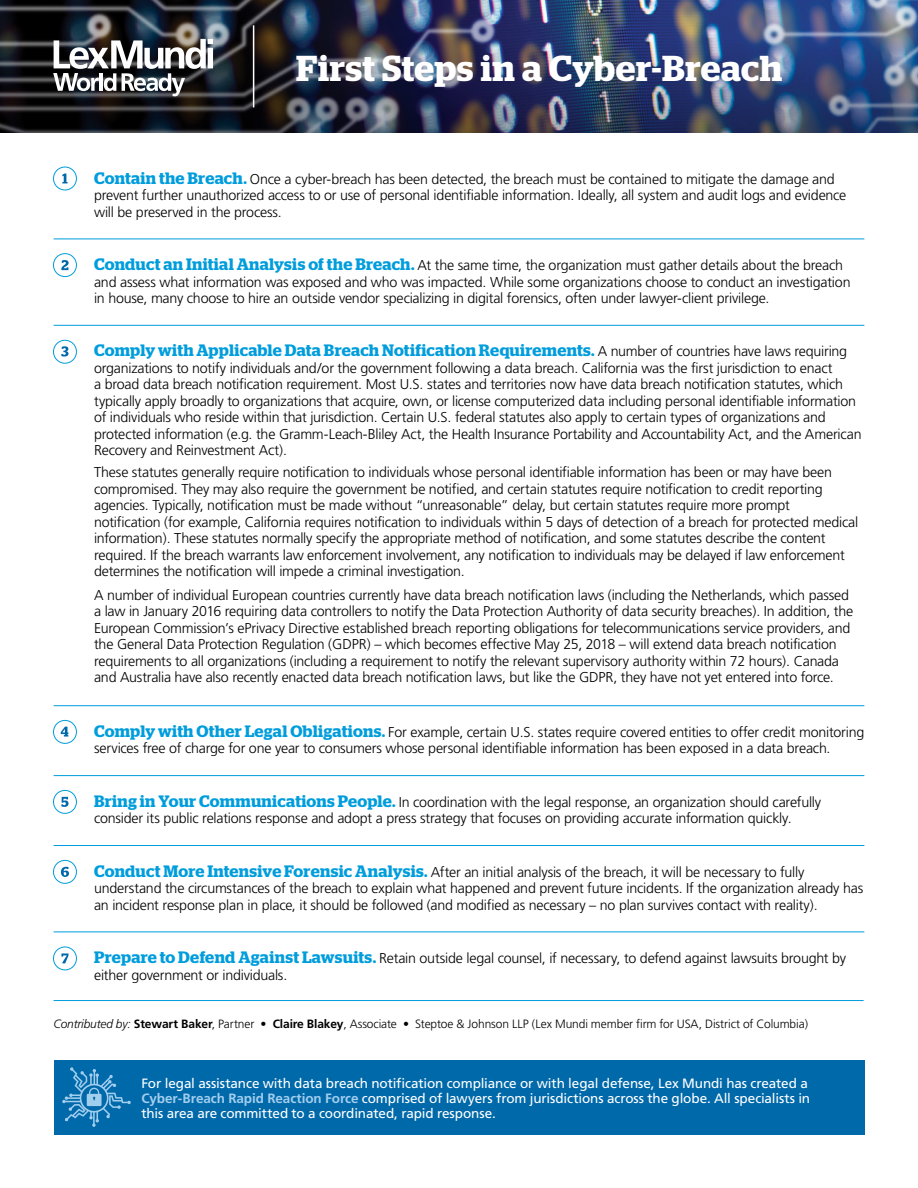
<style>
.page{position:relative;width:918px;height:1188px;background:#fff}
.page>*{position:absolute;margin:0;border:0;box-sizing:border-box;transform-origin:0 0}
.h1__19pt_Cond__403{font:600 36px "Stag";letter-spacing:.01em;color:#fff}
.Body{font:600 16.5px "Stag";letter-spacing:.015em;color:#009ddc}
.Body-2{font:300 14.25px/16.5px "Frutiger";letter-spacing:-.015em;color:#000}
.MAIN_TEXT{font:300 14.25px/16.5px "Frutiger";letter-spacing:-.015em;color:#000}
.MAIN_TEXT-2{font:13.5px/15px "Frutiger";letter-spacing:-.01em;color:#fff}
.MAIN_TEXT-3{font:300 12px "Frutiger";letter-spacing:-.005em;color:#000}
.s1{font-family:"Stag";font-weight:600;font-size:16.5px;color:#009ddc}
.s2{font-family:"Frutiger";font-weight:300;font-size:14.25px;color:#000}
.s3{font-style:italic}
.s4{font-weight:700}
.s5{font-family:"Frutiger LT Std";font-weight:700}
.s6{font-family:"Frutiger LT Std"}
.s7{font-weight:700;color:#a2ceee}
</style>
<div class="page">
<hr style="left:54px;top:239px;width:810px;height:1px;background:#009ddc">
<hr style="left:54px;top:325px;width:810px;height:1px;background:#009ddc">
<hr style="left:54px;top:705px;width:810px;height:1px;background:#009ddc">
<hr style="left:54px;top:775px;width:810px;height:1px;background:#009ddc">
<hr style="left:54px;top:845px;width:810px;height:1px;background:#009ddc">
<hr style="left:54px;top:932px;width:810px;height:1px;background:#009ddc">
<img style="left:0;top:0;width:918px;height:39px">
<svg style="left:62px;top:174px;width:6px;height:9px"></svg>
<div style="left:53px;top:167px;width:24px;height:23px;border:1px solid #009ddc;border-radius:50%"></div>
<svg style="left:61px;top:727px;width:7px;height:10px"></svg>
<div style="left:53px;top:720px;width:24px;height:24px;border:1px solid #009ddc;border-radius:50%"></div>
<svg style="left:61px;top:797px;width:8px;height:10px"></svg>
<div style="left:53px;top:790px;width:24px;height:24px;border:1px solid #009ddc;border-radius:50%"></div>
<svg style="left:61px;top:867px;width:8px;height:10px"></svg>
<div style="left:53px;top:860px;width:24px;height:24px;border:1px solid #009ddc;border-radius:50%"></div>
<svg style="left:61px;top:953px;width:7px;height:10px"></svg>
<div style="left:53px;top:947px;width:24px;height:23px;border:1px solid #009ddc;border-radius:50%"></div>
<div style="left:53px;top:340px;width:24px;height:23px;border:1px solid #009ddc;border-radius:50%"></div>
<svg style="left:61px;top:346px;width:8px;height:11px"></svg>
<img style="left:0;top:39px;width:918px;height:94px">
<svg style="left:53px;top:39px;width:160px;height:57px"></svg>
<hr style="left:253px;top:25px;width:1px;height:82px;background:#fff">
<hr style="left:54px;top:1000px;width:810px;height:1px;background:#009ddc">
<div style="left:54px;top:1060px;width:810px;height:74px;background:#0069aa"></div>
<svg style="left:62px;top:1067px;width:69px;height:60px"></svg>
<svg style="left:61px;top:260px;width:8px;height:10px"></svg>
<div style="left:53px;top:253px;width:24px;height:24px;border:1px solid #009ddc;border-radius:50%"></div>
<p class="h1__19pt_Cond__403" style="left:296px;top:47px;width:488px">First Steps in a Cyber-Breach</p>
<p class="Body-2" style="left:94px;top:170px;width:754px"><span class="s1">Contain the Breach.</span> Once a cyber-breach has been detected, the breach must be contained to mitigate the damage and prevent further unauthorized access to or use of personal identifiable information. Ideally, all system and audit logs and evidence will be preserved in the process.</p>
<p class="Body-2" style="left:94px;top:257px;width:758px"><span class="s1">Conduct an Initial Analysis of the Breach.</span> At the same time, the organization must gather details about the breach and assess what information was exposed and who was impacted. While some organizations choose to conduct an investigation in house, many choose to hire an outside vendor specializing in digital forensics, often under lawyer-client privilege.</p>
<p class="Body" style="left:94px;top:341px;width:755px">Comply with Applicable Data Breach Notification Requirements. <span class="s2">A number of countries have laws requiring</span></p>
<p class="Body-2" style="left:94px;top:360px;width:769px">organizations to notify individuals and/or the government following a data breach. California was the first jurisdiction to enact<br>a broad data breach notification requirement. Most U.S. states and territories now have data breach notification statutes, which typically apply broadly to organizations that acquire, own, or license computerized data including personal identifiable information of individuals who reside within that jurisdiction. Certain U.S. federal statutes also apply to certain types of organizations and protected information (e.g. the Gramm-Leach-Bliley Act, the Health Insurance Portability and Accountability Act, and the American Recovery and Reinvestment Act).</p>
<p class="MAIN_TEXT" style="left:94px;top:464px;width:766px">These statutes generally require notification to individuals whose personal identifiable information has been or may have been compromised. They may also require the government be notified, and certain statutes require notification to credit reporting agencies. Typically, notification must be made without “unreasonable” delay, but certain statutes require more prompt notification (for example, California requires notification to individuals within 5 days of detection of a breach for protected medical information). These statutes normally specify the appropriate method of notification, and some statutes describe the content required. If the breach warrants law enforcement involvement, any notification to individuals may be delayed if law enforcement determines the notification will impede a criminal investigation.</p>
<p class="MAIN_TEXT" style="left:94px;top:586px;width:761px">A number of individual European countries currently have data breach notification laws (including the Netherlands, which passed a law in January 2016 requiring data controllers to notify the Data Protection Authority of data security breaches). In addition, the European Commission’s ePrivacy Directive established breach reporting obligations for telecommunications service providers, and the General Data Protection Regulation (GDPR) – which becomes effective May 25, 2018 – will extend data breach notification requirements to all organizations (including a requirement to notify the relevant supervisory authority within 72 hours). Canada and Australia have also recently enacted data breach notification laws, but like the GDPR, they have not yet entered into force.</p>
<p class="Body-2" style="left:94px;top:724px;width:772px"><span class="s1">Comply with Other Legal Obligations.</span> For example, certain U.S. states require covered entities to offer credit monitoring services free of charge for one year to consumers whose personal identifiable information has been exposed in a data breach.</p>
<p class="Body-2" style="left:94px;top:794px;width:729px"><span class="s1">Bring in Your Communications People.</span> In coordination with the legal response, an organization should carefully consider its public relations response and adopt a press strategy that focuses on providing accurate information quickly.</p>
<p class="Body-2" style="left:94px;top:863px;width:771px"><span class="s1">Conduct More Intensive Forensic Analysis.</span> After an initial analysis of the breach, it will be necessary to fully understand the circumstances of the breach to explain what happened and prevent future incidents. If the organization already has an incident response plan in place, it should be followed (and modified as necessary – no plan survives contact with reality).</p>
<p class="Body-2" style="left:94px;top:950px;width:754px"><span class="s1">Prepare to Defend Against Lawsuits.</span> Retain outside legal counsel, if necessary, to defend against lawsuits brought by either government or individuals.</p>
<p class="MAIN_TEXT-3" style="left:54px;top:1017px;width:756px"><span class="s3">Contributed by:</span> <span class="s4">Stewart Baker</span>, Partner • <span class="s5">Claire Blakey</span><span class="s6">, Associate</span> • Steptoe &amp; Johnson LLP (Lex Mundi member firm for USA, District of Columbia)</p>
<p class="MAIN_TEXT-2" style="left:141px;top:1075px;width:670px">For legal assistance with data breach notification compliance or with legal defense, Lex Mundi has created a<br><span class="s7">Cyber-Breach Rapid Reaction Force</span> comprised of lawyers from jurisdictions across the globe. All specialists in this area are committed to a coordinated, rapid response.</p>
</div>
